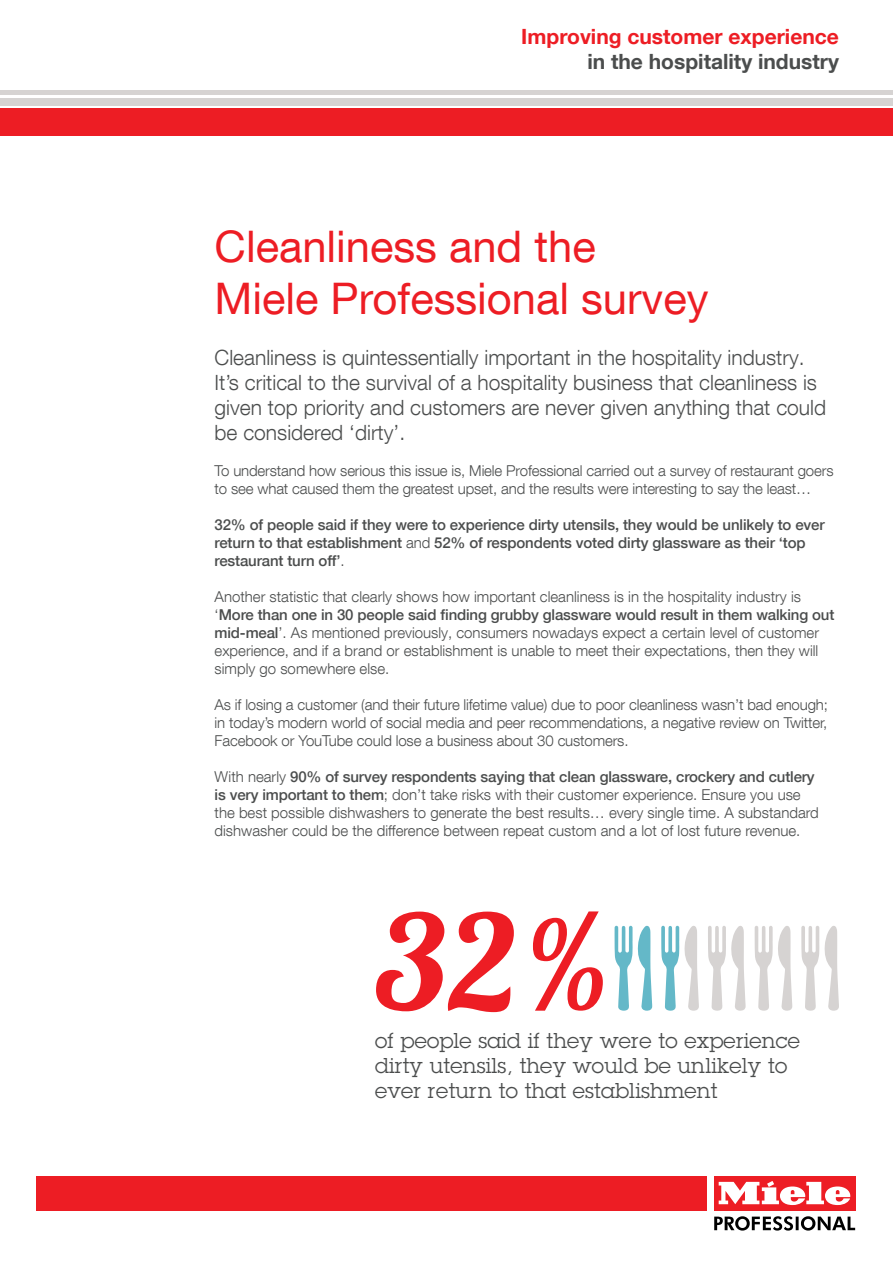
<style>
.page{position:relative;width:893px;height:1263px;background:#fff}
.page>*{position:absolute;margin:0;border:0;box-sizing:border-box;transform-origin:0 0}
.t1{font:132.3px "Lobster 1.3";color:#ed1d24;scale:1.05 1}
.t2{font:43.5px/52.2px "Helvetica Neue";color:#ed1d24}
.t3{font:300 21px/25.2px "Helvetica Neue";color:#4b4d4d}
.t4{font:21px/25.2px "Lubalin Graph";letter-spacing:.01em;color:#4b4d4d}
.t5{font:700 21px "Helvetica Neue";color:#ed1d24}
.t6{font:700 21px "Helvetica Neue";color:#4b4d4d}
.t7{font:300 15px/18px "Helvetica Neue";color:#4b4d4d}
.t8{font:500 15px/18px "Helvetica Neue";letter-spacing:-.01em;color:#4b4d4d}
.s1{font-weight:300}
.s2{font-weight:500}
</style>
<div class="page">
<div style="left:0;top:98px;width:893px;height:7px;background:#d6d3d2"></div>
<div style="left:0;top:90px;width:893px;height:5px;background:#d6d3d2"></div>
<div style="left:0;top:108px;width:893px;height:28px;background:#ed1d24"></div>
<div style="left:36px;top:1176px;width:670px;height:35px;background:#ed1d24"></div>
<svg style="left:714px;top:1216px;width:141px;height:14px"></svg>
<div style="left:714px;top:1176px;width:141px;height:35px;background:#ed1d24"></div>
<svg style="left:719px;top:1181px;width:131px;height:24px"></svg>
<svg style="left:615px;top:925px;width:37px;height:86px"></svg>
<svg style="left:708px;top:926px;width:38px;height:85px"></svg>
<svg style="left:755px;top:926px;width:37px;height:85px"></svg>
<svg style="left:661px;top:925px;width:38px;height:86px"></svg>
<svg style="left:801px;top:926px;width:38px;height:85px"></svg>
<h3 class="t5" style="left:521px;top:23px;width:319px">Improving customer experience</h3>
<h3 class="t6" style="left:587px;top:48px;width:253px">in the hospitality industry</h3>
<h2 class="t2" style="left:215px;top:219px;width:495px">Cleanliness and the<br>Miele Professional survey</h2>
<p class="t3" style="left:215px;top:344px;width:613px">Cleanliness is quintessentially important in the hospitality industry.<br>It’s critical to the survival of a hospitality business that cleanliness is given top priority and customers are never given anything that could be considered ‘dirty’.</p>
<p class="t7" style="left:215px;top:462px;width:620px">To understand how serious this issue is, Miele Professional carried out a survey of restaurant goers to see what caused them the greatest upset, and the results were interesting to say the least…</p>
<p class="t8" style="left:215px;top:516px;width:611px">32% of people said if they were to experience dirty utensils, they would be unlikely to ever return to that establishment <span class="s1">and</span> 52% of respondents voted dirty glassware as their ‘top restaurant turn off’<span class="s1">.</span></p>
<p class="t7" style="left:215px;top:588px;width:621px">Another statistic that clearly shows how important cleanliness is in the hospitality industry is ‘<span class="s2">More than one in 30 people said finding grubby glassware would result in them walking out mid-meal</span>’. As mentioned previously, consumers nowadays expect a certain level of customer experience, and if a brand or establishment is unable to meet their expectations, then they will simply go somewhere else.</p>
<p class="t7" style="left:215px;top:696px;width:615px;text-align:justify">As if losing a customer (and their future lifetime value) due to poor cleanliness wasn’t bad enough; in today’s modern world of social media and peer recommendations, a negative review on Twitter, Facebook or YouTube could lose a business about 30 customers.</p>
<p class="t7" style="left:215px;top:768px;width:606px">With nearly <span class="s2">90% of survey respondents saying that clean glassware, crockery and cutlery is very important to them</span>; don’t take risks with their customer experience. Ensure you use the best possible dishwashers to generate the best results… every single time. A substandard dishwasher could be the difference between repeat custom and a lot of lost future revenue.</p>
<h1 class="t1" style="left:375px;top:878px;width:223px">32%</h1>
<h3 class="t4" style="left:375px;top:1027px;width:426px">of people said if they were to experience dirty utensils, they would be unlikely to ever return to that establishment</h3>
</div>
